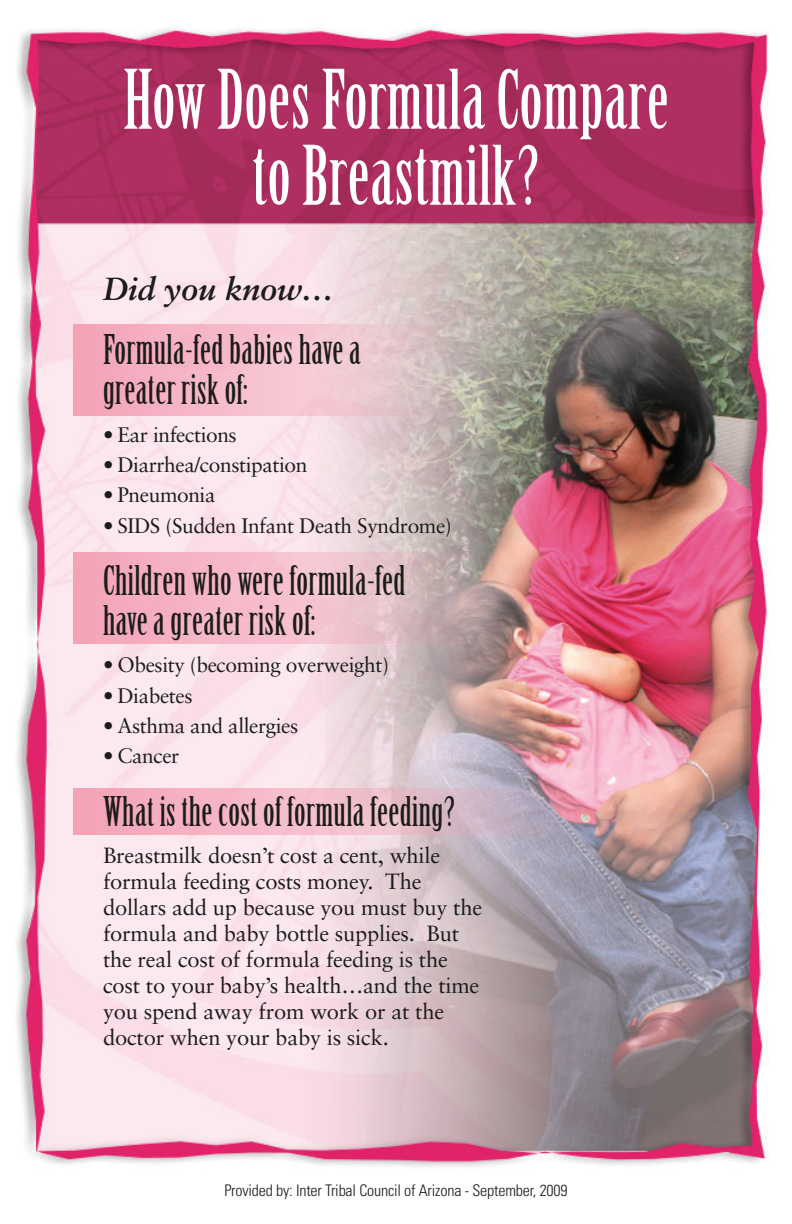
<style>
.page{position:relative;width:792px;height:1224px;background:#fff}
.page>*{position:absolute;margin:0;border:0;box-sizing:border-box;transform-origin:0 0}
.Headline{font:80px/76px "Birch";letter-spacing:.01em;color:#fff;text-align:center}
.Subhead_2{font:40px/40px "Birch";letter-spacing:.01em;color:#1c1c1a}
.Subhead{font:italic 700 32px "Sabon";letter-spacing:-.005em;color:#1c1c1a}
.Body{font:22px/26px "Sabon";letter-spacing:-.01em;color:#1c1c1a}
.Bullets{font:21px "Sabon";letter-spacing:-.02em;color:#1c1c1a}
.Bottom_disclaimer{font:300 condensed 16px "Univers";letter-spacing:-.01em;color:#1c1c1a}
</style>
<div class="page">
<img style="left:16px;top:28px;width:753px;height:1139px">
<svg style="left:74px;top:324px;width:386px;height:92px;background:#eebbc7"></svg>
<svg style="left:74px;top:552px;width:408px;height:92px;background:#e9b5c1"></svg>
<svg style="left:74px;top:788px;width:500px;height:46px;background:#e5b3c3"></svg>
<p class="Headline" style="left:123px;top:65px;width:547px">How Does Formula Compare to Breastmilk?</p>
<p class="Subhead" style="left:103px;top:270px;width:233px">Did you know…</p>
<p class="Subhead_2" style="left:103px;top:331px;width:259px">Formula-fed babies have a greater risk of:</p>
<p class="Bullets" style="left:103px;top:422px;width:135px">• Ear infections</p>
<p class="Bullets" style="left:103px;top:452px;width:206px">• Diarrhea/constipation</p>
<p class="Bullets" style="left:103px;top:482px;width:114px">• Pneumonia</p>
<p class="Bullets" style="left:103px;top:513px;width:350px">• SIDS (Sudden Infant Death Syndrome)</p>
<p class="Subhead_2" style="left:103px;top:562px;width:304px">Children who were formula-fed have a greater risk of:</p>
<p class="Bullets" style="left:103px;top:653px;width:288px">• Obesity (becoming overweight)</p>
<p class="Bullets" style="left:103px;top:683px;width:91px">• Diabetes</p>
<p class="Bullets" style="left:103px;top:713px;width:197px">• Asthma and allergies</p>
<p class="Bullets" style="left:103px;top:744px;width:78px">• Cancer</p>
<p class="Subhead_2" style="left:103px;top:793px;width:354px">What is the cost of formula feeding?</p>
<p class="Body" style="left:103px;top:842px;width:381px">Breastmilk doesn’t cost a cent, while formula feeding costs money. The dollars add up because you must buy the formula and baby bottle supplies. But the real cost of formula feeding is the cost to your baby’s health…and the time you spend away from work or at the doctor when your baby is sick.</p>
<p class="Bottom_disclaimer" style="left:224px;top:1180px;width:345px">Provided by: Inter Tribal Council of Arizona - September, 2009</p>
</div>
